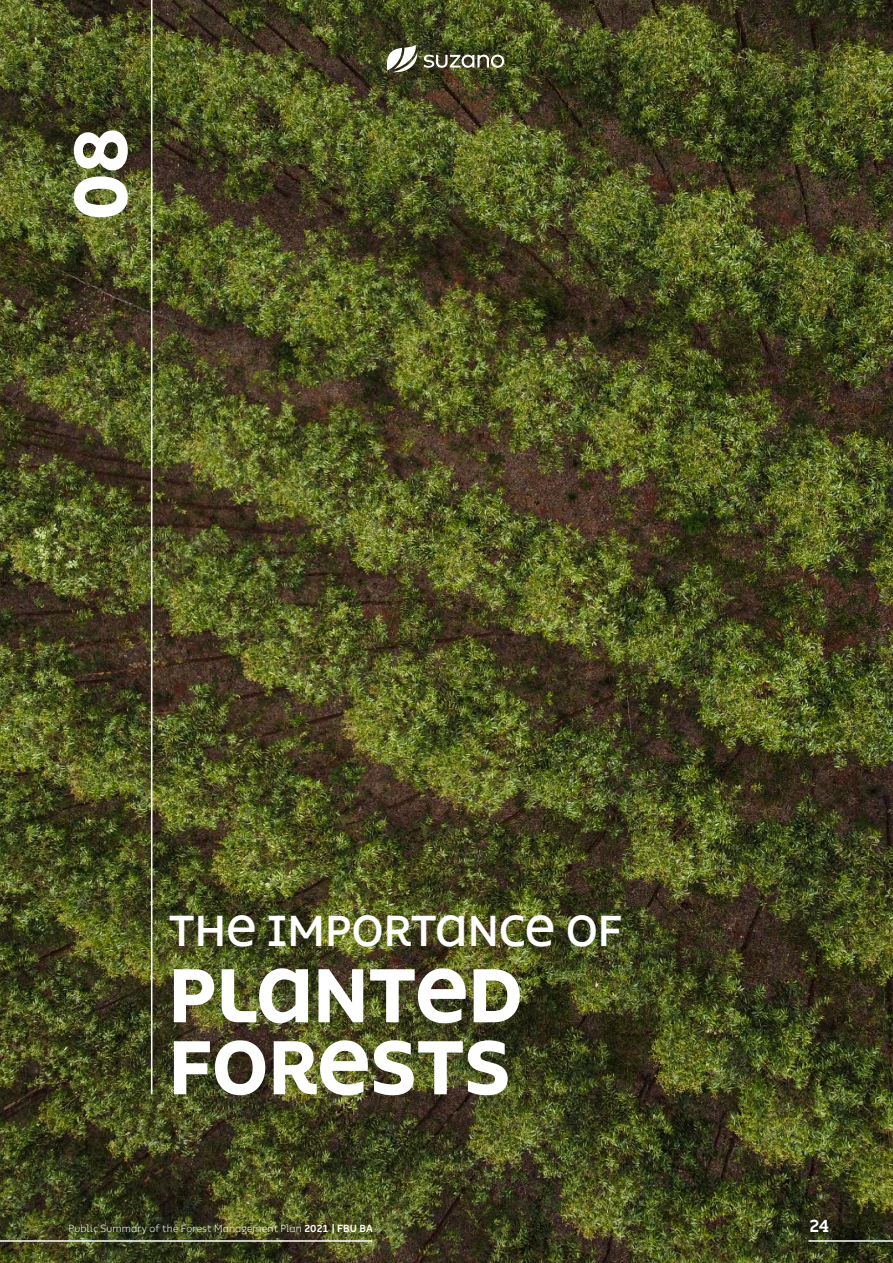
<style>
.page{position:relative;width:893px;height:1263px;background:#fff}
.page>*{position:absolute;margin:0;border:0;box-sizing:border-box;transform-origin:0 0}
.t1{font:800 78px/72px "Suzano Unicase";color:#fff}
.t2{font:500 45px "Suzano Unicase";color:#fff}
.t3{font:700 18px "Suzano Display";color:#fff}
.t4{font:300 10.5px "Suzano Display";letter-spacing:.015em;color:#fff}
.s1{font-weight:700}
</style>
<div class="page">
<img style="left:0;top:0;width:893px;height:1263px">
<hr style="left:151px;top:0;width:1px;height:1094px;background:#fff">
<hr style="left:808px;top:1240px;width:85px;height:2px;background:#fff">
<svg style="left:386px;top:45px;width:31px;height:27px"></svg>
<svg style="left:423px;top:55px;width:81px;height:13px"></svg>
<hr style="left:0;top:1240px;width:373px;height:2px;background:#fff">
<h1 class="t1" style="left:62px;top:220px;width:94px;rotate:-90deg">08</h1>
<h2 class="t2" style="left:169px;top:902px;width:455px">THE IMPORTANCE OF</h2>
<h1 class="t1" style="left:169px;top:957px;width:356px">PLANTED<br>FORESTS</h1>
<p class="t4" style="left:69px;top:1222px;width:306px">Public Summary of the Forest Management Plan <span class="s1">2021 | FBU BA</span></p>
<h3 class="t3" style="left:809px;top:1215px;width:21px">24</h3>
</div>
